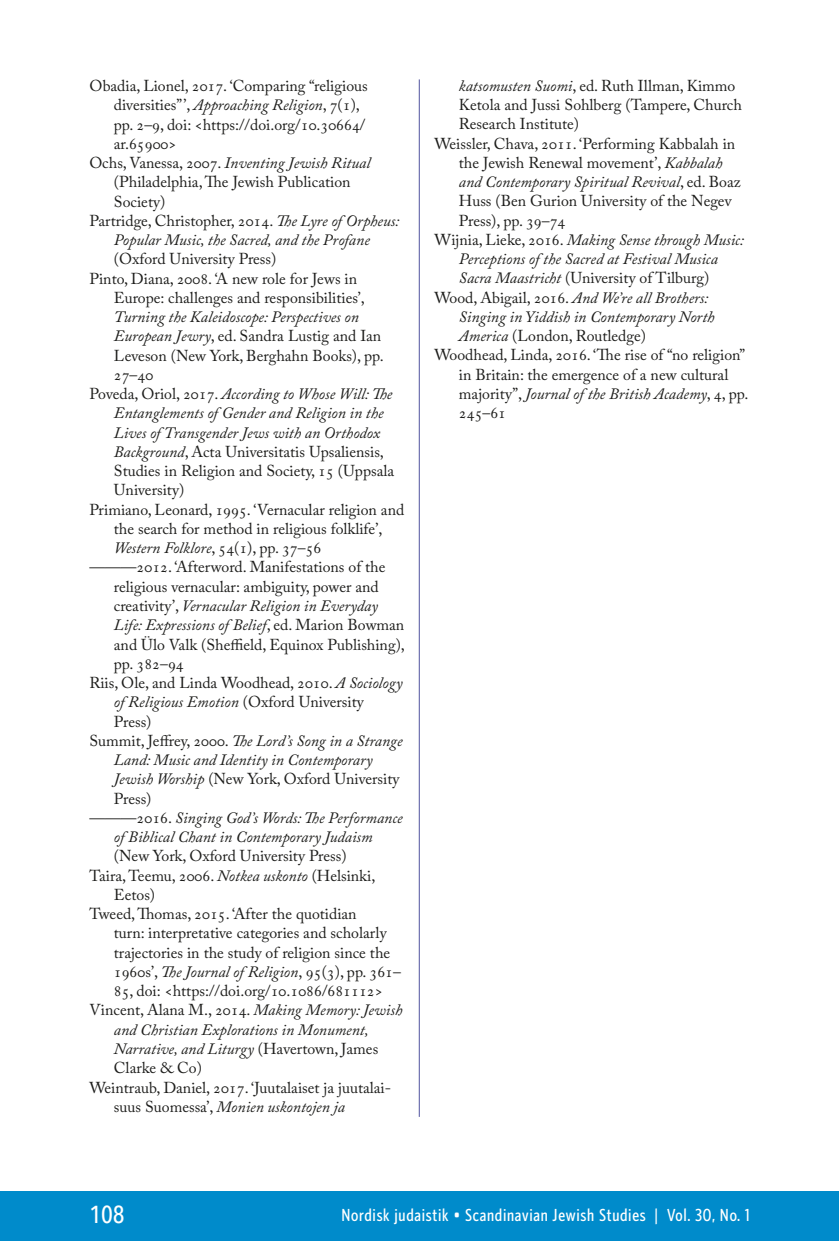
<style>
.page{position:relative;width:839px;height:1241px;background:#fff}
.page>*{position:absolute;margin:0;border:0;box-sizing:border-box;transform-origin:0 0}
.t1{font:500 24.5px "Avenir Next Condensed";color:#fff}
.t2{font:500 17.5px "Whitney Condensed";letter-spacing:.04em;color:#fff}
.t3{font:15.75px "Adobe Caslon Pro";color:#1d1d1b}
.t4{font:italic 15.75px "Adobe Caslon Pro";color:#1d1d1b}
.s1{font-style:italic}
.s2{font-style:normal}
</style>
<div class="page">
<hr style="left:419px;top:79px;width:1px;height:1037px;background:#50529f">
<div style="left:0;top:1191px;width:838px;height:49px;background:#008bcb"></div>
<p class="t3" style="left:89px;top:76px;width:280px">Obadia, Lionel, 2017. ‘Comparing “religious</p>
<p class="t3" style="left:114px;top:96px;width:247px">diversities” ’, <span class="s1">Approaching Religion</span>, 7(1),</p>
<p class="t3" style="left:114px;top:115px;width:253px">pp. 2–9, doi: &lt;https://doi.org/10.30664/</p>
<p class="t3" style="left:114px;top:134px;width:64px">ar.65900&gt;</p>
<p class="t4" style="left:89px;top:153px;width:282px"><span class="s2">Ochs, Vanessa, 2007.</span> Inventing Jewish Ritual</p>
<p class="t3" style="left:114px;top:173px;width:238px">(Philadelphia, The Jewish Publication</p>
<p class="t3" style="left:114px;top:192px;width:53px">Society)</p>
<p class="t3" style="left:89px;top:211px;width:311px">Partridge, Christopher, 2014. <span class="s1">The Lyre of Orpheus:</span></p>
<p class="t4" style="left:114px;top:230px;width:257px">Popular Music, the Sacred, and the Profane</p>
<p class="t3" style="left:114px;top:250px;width:164px">(Oxford University Press)</p>
<p class="t3" style="left:89px;top:269px;width:269px">Pinto, Diana, 2008. ‘A new role for Jews in</p>
<p class="t3" style="left:114px;top:288px;width:252px">Europe: challenges and responsibilities’,</p>
<p class="t4" style="left:114px;top:307px;width:246px">Turning the Kaleidoscope: Perspectives on</p>
<p class="t3" style="left:114px;top:327px;width:269px"><span class="s1">European Jewry</span>, ed. Sandra Lustig and Ian</p>
<p class="t3" style="left:114px;top:346px;width:271px">Leveson (New York, Berghahn Books), pp.</p>
<p class="t3" style="left:114px;top:365px;width:41px">27–40</p>
<p class="t4" style="left:89px;top:384px;width:304px"><span class="s2">Poveda, Oriol, 2017.</span> According to Whose Will: The</p>
<p class="t4" style="left:114px;top:403px;width:271px">Entanglements of Gender and Religion in the</p>
<p class="t4" style="left:114px;top:423px;width:268px">Lives of Transgender Jews with an Orthodox</p>
<p class="t3" style="left:114px;top:442px;width:271px"><span class="s1">Background</span>, Acta Universitatis Upsaliensis,</p>
<p class="t3" style="left:114px;top:461px;width:282px">Studies in Religion and Society, 15 (Uppsala</p>
<p class="t3" style="left:114px;top:480px;width:72px">University)</p>
<p class="t3" style="left:89px;top:500px;width:316px">Primiano, Leonard, 1995. ‘Vernacular religion and</p>
<p class="t3" style="left:114px;top:519px;width:270px">the search for method in religious folklife’,</p>
<p class="t4" style="left:114px;top:538px;width:209px">Western Folklore<span class="s2">, 54(1), pp. 37–56</span></p>
<p class="t3" style="left:89px;top:557px;width:297px">———2012. ‘Afterword. Manifestations of the</p>
<p class="t3" style="left:114px;top:577px;width:266px">religious vernacular: ambiguity, power and</p>
<p class="t4" style="left:114px;top:596px;width:265px"><span class="s2">creativity’,</span> Vernacular Religion in Everyday</p>
<p class="t4" style="left:114px;top:615px;width:292px">Life: Expressions of Belief<span class="s2">, ed. Marion Bowman</span></p>
<p class="t3" style="left:114px;top:634px;width:292px">and Ülo Valk (Sheffield, Equinox Publishing),</p>
<p class="t3" style="left:114px;top:654px;width:71px">pp. 382–94</p>
<p class="t3" style="left:89px;top:673px;width:314px">Riis, Ole, and Linda Woodhead, 2010. <span class="s1">A Sociology</span></p>
<p class="t4" style="left:114px;top:692px;width:251px">of Religious Emotion <span class="s2">(Oxford University</span></p>
<p class="t3" style="left:114px;top:711px;width:39px">Press)</p>
<p class="t4" style="left:89px;top:731px;width:314px"><span class="s2">Summit, Jeffrey, 2000.</span> The Lord’s Song in a Strange</p>
<p class="t4" style="left:114px;top:750px;width:260px">Land: Music and Identity in Contemporary</p>
<p class="t3" style="left:114px;top:769px;width:287px"><span class="s1">Jewish Worship</span> (New York, Oxford University</p>
<p class="t3" style="left:114px;top:788px;width:39px">Press)</p>
<p class="t4" style="left:89px;top:808px;width:315px"><span class="s2">———2016.</span> Singing God’s Words: The Performance</p>
<p class="t4" style="left:114px;top:827px;width:260px">of Biblical Chant in Contemporary Judaism</p>
<p class="t3" style="left:114px;top:846px;width:234px">(New York, Oxford University Press)</p>
<p class="t3" style="left:89px;top:865px;width:287px">Taira, Teemu, 2006. <span class="s1">Notkea uskonto</span> (Helsinki,</p>
<p class="t3" style="left:114px;top:885px;width:43px">Eetos)</p>
<p class="t3" style="left:89px;top:904px;width:269px">Tweed, Thomas, 2015. ‘After the quotidian</p>
<p class="t3" style="left:114px;top:923px;width:274px">turn: interpretative categories and scholarly</p>
<p class="t3" style="left:114px;top:942px;width:278px">trajectories in the study of religion since the</p>
<p class="t3" style="left:114px;top:962px;width:288px">1960s’, <span class="s1">The Journal of Religion</span>, 95(3), pp. 361–</p>
<p class="t3" style="left:114px;top:981px;width:270px">85, doi: &lt;https://doi.org/10.1086/681112&gt;</p>
<p class="t3" style="left:89px;top:1000px;width:314px">Vincent, Alana M., 2014. <span class="s1">Making Memory: Jewish</span></p>
<p class="t4" style="left:114px;top:1019px;width:256px">and Christian Explorations in Monument,</p>
<p class="t4" style="left:114px;top:1039px;width:266px">Narrative, and Liturgy <span class="s2">(Havertown, James</span></p>
<p class="t3" style="left:114px;top:1058px;width:90px">Clarke &amp; Co)</p>
<p class="t3" style="left:89px;top:1077px;width:301px">Weintraub, Daniel, 2017. ‘Juutalaiset ja juutalai-</p>
<p class="t4" style="left:114px;top:1096px;width:233px"><span class="s2">suus Suomessa’,</span> Monien uskontojen ja</p>
<p class="t3" style="left:459px;top:76px;width:278px"><span class="s1">katsomusten Suomi</span>, ed. Ruth Illman, Kimmo</p>
<p class="t3" style="left:459px;top:95px;width:284px">Ketola and Jussi Sohlberg (Tampere, Church</p>
<p class="t3" style="left:459px;top:115px;width:121px">Research Institute)</p>
<p class="t3" style="left:434px;top:134px;width:302px">Weissler, Chava, 2011. ‘Performing Kabbalah in</p>
<p class="t3" style="left:459px;top:153px;width:265px">the Jewish Renewal movement’, <span class="s1">Kabbalah</span></p>
<p class="t4" style="left:459px;top:172px;width:283px">and Contemporary Spiritual Revival<span class="s2">, ed. Boaz</span></p>
<p class="t3" style="left:459px;top:192px;width:274px">Huss (Ben Gurion University of the Negev</p>
<p class="t3" style="left:459px;top:211px;width:108px">Press), pp. 39–74</p>
<p class="t4" style="left:434px;top:230px;width:311px"><span class="s2">Wijnia, Lieke, 2016.</span> Making Sense through Music:</p>
<p class="t4" style="left:459px;top:249px;width:260px">Perceptions of the Sacred at Festival Musica</p>
<p class="t3" style="left:459px;top:269px;width:252px"><span class="s1">Sacra Maastricht</span> (University of Tilburg)</p>
<p class="t4" style="left:434px;top:288px;width:275px"><span class="s2">Wood, Abigail, 2016.</span> And We’re all Brothers:</p>
<p class="t4" style="left:459px;top:307px;width:257px">Singing in Yiddish in Contemporary North</p>
<p class="t3" style="left:459px;top:326px;width:188px"><span class="s1">America</span> (London, Routledge)</p>
<p class="t3" style="left:434px;top:346px;width:312px">Woodhead, Linda, 2016. ‘The rise of “no religion”</p>
<p class="t3" style="left:459px;top:365px;width:271px">in Britain: the emergence of a new cultural</p>
<p class="t4" style="left:459px;top:384px;width:291px"><span class="s2">majority”,</span> Journal of the British Academy<span class="s2">, 4, pp.</span></p>
<p class="t3" style="left:459px;top:403px;width:49px">245–61</p>
<h1 class="t1" style="left:89px;top:1199px;width:37px">108</h1>
<p class="t2" style="left:341px;top:1203px;width:409px">Nordisk judaistik • Scandinavian Jewish Studies | Vol. 30, No. 1</p>
</div>
